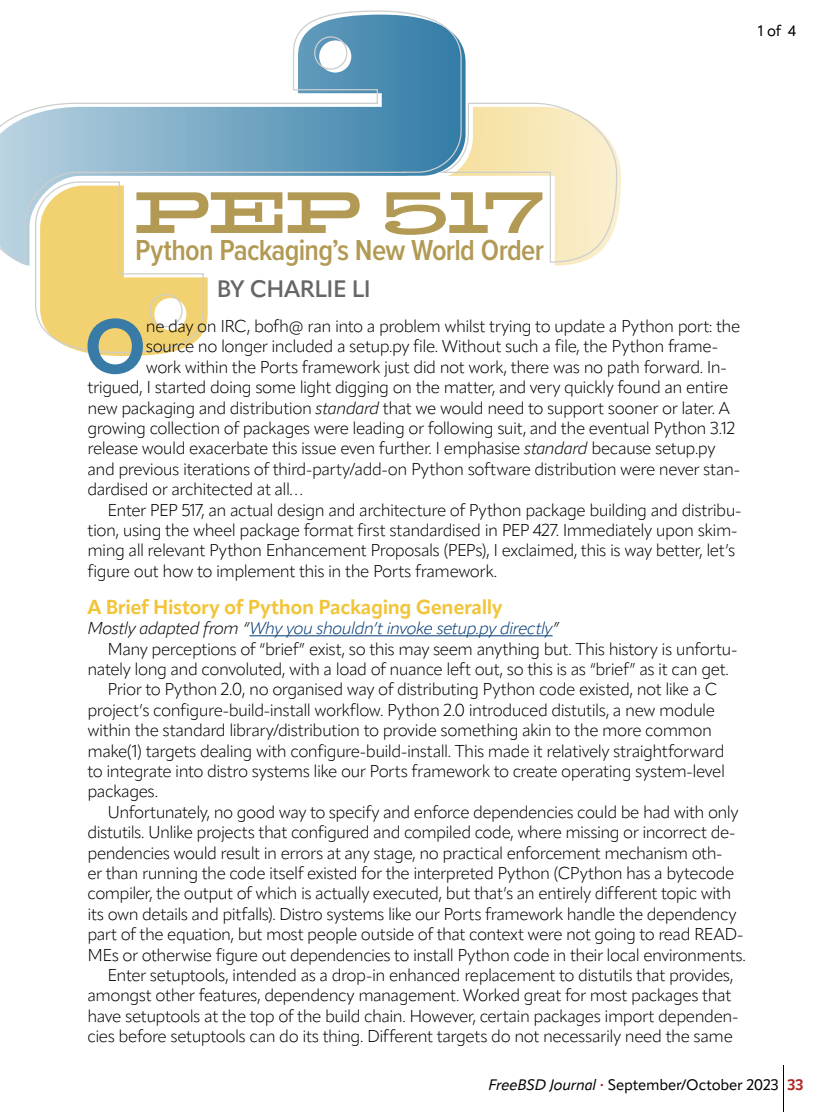
<style>
.page{position:relative;width:834px;height:1112px;background:#fff}
.page>*{position:absolute;margin:0;border:0;box-sizing:border-box;transform-origin:0 0}
.body_copy___no_indent{font:700 74.65px "Apparat";color:#377ba6}
.a_head{font:63.5px "Hellenic Wide JF";letter-spacing:-.06em;color:#b29a55}
.a_head-2{font:600 30px "Proxima Nova Cond";letter-spacing:-.025em;color:#b29a55}
.by_line{font:600 23.5px "Apparat";letter-spacing:-.02em;color:#666}
.a_head-3{font:700 20px "Apparat";letter-spacing:-.02em;color:#f2c438}
.body_copy{font:300 17px/20.4px "Apparat";letter-spacing:-.03em;color:#000}
.body_copy___no_indent-2{font:300 17px "Apparat";letter-spacing:-.03em;color:#000}
.body_copy___no_indent-3{font:italic 300 17px "Apparat";letter-spacing:-.03em;color:#013972}
.t1{font:15px "Apparat";letter-spacing:-.015em;color:#000}
.s1{font-style:italic}
.s2{color:#000}
.s3{font-size:9px;color:#ac2b28}
.s4{font-weight:700;color:#ac2b28}
</style>
<div class="page">
<svg style="left:35px;top:263px;width:173px;height:93px"></svg>
<svg style="left:0;top:10px;width:462px;height:253px"></svg>
<div style="left:149px;top:294px;width:34px;height:33px;border:1px solid #cdcece;border-radius:50%"></div>
<div style="left:314px;top:36px;width:33px;height:34px;border:1px solid #cdcece;border-radius:50%"></div>
<svg style="left:434px;top:102px;width:187px;height:164px"></svg>
<hr style="left:783px;top:1065px;width:1px;height:47px;background:#000">
<hr style="left:249px;top:635px;width:304px;height:1px;background:#013972">
<p class="t1" style="left:758px;top:22px;width:39px">1 of 4</p>
<p class="a_head" style="left:133px;top:170px;width:414px">PEP 517</p>
<p class="a_head-2" style="left:135px;top:228px;width:410px">Python Packaging’s New World Order</p>
<p class="by_line" style="left:217px;top:274px;width:156px">BY CHARLIE LI</p>
<p class="body_copy___no_indent" style="left:84px;top:301px;width:64px">O</p>
<p class="body_copy___no_indent-2" style="left:146px;top:316px;width:596px">ne day on IRC, bofh@ ran into a problem whilst trying to update a Python port: the</p>
<p class="body_copy___no_indent-2" style="left:146px;top:336px;width:574px">source no longer included a setup.py file. Without such a file, the Python frame-</p>
<p class="body_copy___no_indent-2" style="left:146px;top:357px;width:583px">work within the Ports framework just did not work, there was no path forward. In-</p>
<p class="body_copy___no_indent-2" style="left:88px;top:377px;width:642px">trigued, I started doing some light digging on the matter, and very quickly found an entire</p>
<p class="body_copy___no_indent-2" style="left:88px;top:397px;width:644px">new packaging and distribution <span class="s1">standard</span> that we would need to support sooner or later. A</p>
<p class="body_copy___no_indent-2" style="left:88px;top:418px;width:649px">growing collection of packages were leading or following suit, and the eventual Python 3.12</p>
<p class="body_copy___no_indent-2" style="left:88px;top:438px;width:629px">release would exacerbate this issue even further. I emphasise <span class="s1">standard</span> because setup.py</p>
<p class="body_copy___no_indent-2" style="left:88px;top:459px;width:654px">and previous iterations of third-party/add-on Python software distribution were never stan-</p>
<p class="body_copy___no_indent-2" style="left:88px;top:479px;width:217px">dardised or architected at all…</p>
<p class="body_copy" style="left:88px;top:499px;width:656px;text-indent:20px">Enter PEP 517, an actual design and architecture of Python package building and distribu&shy;tion, using the wheel package format first standardised in PEP 427. Immediately upon skim&shy;ming all relevant Python Enhancement Proposals (PEPs), I exclaimed, this is way better, let’s figure out how to implement this in the Ports framework.</p>
<p class="a_head-3" style="left:88px;top:594px;width:417px">A Brief History of Python Packaging Generally</p>
<p class="body_copy___no_indent-3" style="left:88px;top:618px;width:473px"><span class="s2">Mostly adapted from “</span>Why you shouldn’t invoke setup.py directly<span class="s2">”</span></p>
<p class="body_copy" style="left:87px;top:638px;width:651px;text-indent:20px">Many perceptions of “brief” exist, so this may seem anything but. This history is unfortu&shy;nately long and convoluted, with a load of nuance left out, so this is as “brief” as it can get.</p>
<p class="body_copy" style="left:87px;top:679px;width:639px;text-indent:20px">Prior to Python 2.0, no organised way of distributing Python code existed, not like a C project’s configure-build-install workflow. Python 2.0 introduced distutils, a new module within the standard library/distribution to provide something akin to the more common make(1) targets dealing with configure-build-install. This made it relatively straightforward to integrate into distro systems like our Ports framework to create operating system-level packages.</p>
<p class="body_copy" style="left:87px;top:802px;width:660px;text-indent:20px">Unfortunately, no good way to specify and enforce dependencies could be had with only distutils. Unlike projects that configured and compiled code, where missing or incorrect de&shy;pendencies would result in errors at any stage, no practical enforcement mechanism oth-<br>er than running the code itself existed for the interpreted Python (CPython has a bytecode compiler, the output of which is actually executed, but that’s an entirely different topic with its own details and pitfalls). Distro systems like our Ports framework handle the dependency part of the equation, but most people outside of that context were not going to read READ-MEs or otherwise figure out dependencies to install Python code in their local environments.</p>
<p class="body_copy" style="left:87px;top:965px;width:652px;text-indent:20px">Enter setuptools, intended as a drop-in enhanced replacement to distutils that provides, amongst other features, dependency management. Worked great for most packages that have setuptools at the top of the build chain. However, certain packages import dependen&shy;cies before setuptools can do its thing. Different targets do not necessarily need the same</p>
<p class="t1" style="left:488px;top:1076px;width:317px"><span class="s1">FreeBSD Journal</span> <span class="s3">•</span> September/October 2023 <span class="s4">33</span></p>
</div>
